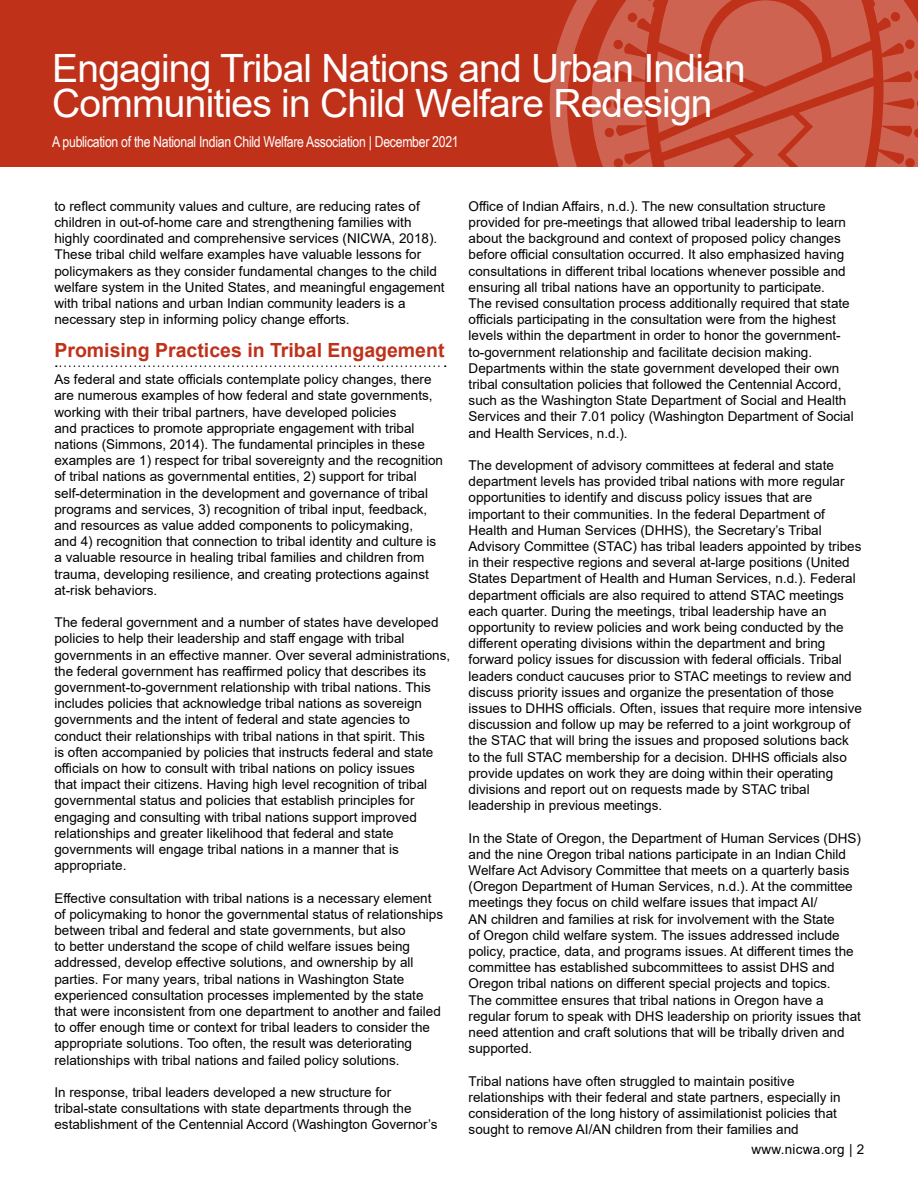
<style>
.page{position:relative;width:918px;height:1188px;background:#fff}
.page>*{position:absolute;margin:0;border:0;box-sizing:border-box;transform-origin:0 0}
.t1{font:39px/34.5px "Arial";letter-spacing:-.02em;color:#fff}
.t2{font:700 19.5px "Arial";color:#c0311a}
.t3{font:15px "Arial Narrow";letter-spacing:-.02em;color:#fff}
.t4{font:13.5px/16.2px "Arial";color:#000}
.t5{font:13.5px "Arial";letter-spacing:.02em;color:#000}
</style>
<div class="page">
<div style="left:0;top:0;width:918px;height:166px;background:#c0311a"></div>
<svg style="left:54px;top:0;width:864px;height:367px"></svg>
<h1 class="t1" style="left:52px;top:51px;width:695px">Engaging Tribal Nations and Urban Indian<br>Communities in Child Welfare Redesign</h1>
<p class="t3" style="left:52px;top:131px;width:408px">A publication of the National Indian Child Welfare Association | December 2021</p>
<p class="t4" style="left:54px;top:198px;width:392px">to reflect community values and culture, are reducing rates of children in out-of-home care and strengthening families with highly coordinated and comprehensive services (NICWA, 2018).<br>These tribal child welfare examples have valuable lessons for policymakers as they consider fundamental changes to the child welfare system in the United States, and meaningful engagement with tribal nations and urban Indian community leaders is a necessary step in informing policy change efforts.</p>
<h2 class="t2" style="left:54px;top:337px;width:392px">Promising Practices in Tribal Engagement</h2>
<p class="t4" style="left:54px;top:371px;width:390px">As federal and state officials contemplate policy changes, there are numerous examples of how federal and state governments, working with their tribal partners, have developed policies<br>and practices to promote appropriate engagement with tribal nations (Simmons, 2014). The fundamental principles in these examples are 1) respect for tribal sovereignty and the recognition of tribal nations as governmental entities, 2) support for tribal self-determination in the development and governance of tribal programs and services, 3) recognition of tribal input, feedback, and resources as value added components to policymaking,<br>and 4) recognition that connection to tribal identity and culture is a valuable resource in healing tribal families and children from trauma, developing resilience, and creating protections against at-risk behaviors.</p>
<p class="t4" style="left:54px;top:614px;width:397px">The federal government and a number of states have developed policies to help their leadership and staff engage with tribal governments in an effective manner. Over several administrations, the federal government has reaffirmed policy that describes its government-to-government relationship with tribal nations. This includes policies that acknowledge tribal nations as sovereign governments and the intent of federal and state agencies to conduct their relationships with tribal nations in that spirit. This<br>is often accompanied by policies that instructs federal and state officials on how to consult with tribal nations on policy issues<br>that impact their citizens. Having high level recognition of tribal governmental status and policies that establish principles for engaging and consulting with tribal nations support improved relationships and greater likelihood that federal and state governments will engage tribal nations in a manner that is appropriate.</p>
<p class="t4" style="left:54px;top:890px;width:390px">Effective consultation with tribal nations is a necessary element of policymaking to honor the governmental status of relationships between tribal and federal and state governments, but also<br>to better understand the scope of child welfare issues being addressed, develop effective solutions, and ownership by all parties. For many years, tribal nations in Washington State experienced consultation processes implemented by the state that were inconsistent from one department to another and failed to offer enough time or context for tribal leaders to consider the appropriate solutions. Too often, the result was deteriorating relationships with tribal nations and failed policy solutions.</p>
<p class="t4" style="left:54px;top:1084px;width:385px">In response, tribal leaders developed a new structure for tribal-state consultations with state departments through the establishment of the Centennial Accord (Washington Governor’s</p>
<p class="t4" style="left:469px;top:198px;width:387px">Office of Indian Affairs, n.d.). The new consultation structure provided for pre-meetings that allowed tribal leadership to learn about the background and context of proposed policy changes before official consultation occurred. It also emphasized having consultations in different tribal locations whenever possible and ensuring all tribal nations have an opportunity to participate.<br>The revised consultation process additionally required that state officials participating in the consultation were from the highest levels within the department in order to honor the government&shy;to-government relationship and facilitate decision making.<br>Departments within the state government developed their own tribal consultation policies that followed the Centennial Accord, such as the Washington State Department of Social and Health Services and their 7.01 policy (Washington Department of Social and Health Services, n.d.).</p>
<p class="t4" style="left:469px;top:457px;width:395px">The development of advisory committees at federal and state department levels has provided tribal nations with more regular opportunities to identify and discuss policy issues that are important to their communities. In the federal Department of Health and Human Services (DHHS), the Secretary’s Tribal Advisory Committee (STAC) has tribal leaders appointed by tribes in their respective regions and several at-large positions (United States Department of Health and Human Services, n.d.). Federal department officials are also required to attend STAC meetings each quarter. During the meetings, tribal leadership have an opportunity to review policies and work being conducted by the different operating divisions within the department and bring forward policy issues for discussion with federal officials. Tribal leaders conduct caucuses prior to STAC meetings to review and discuss priority issues and organize the presentation of those issues to DHHS officials. Often, issues that require more intensive discussion and follow up may be referred to a joint workgroup of the STAC that will bring the issues and proposed solutions back to the full STAC membership for a decision. DHHS officials also provide updates on work they are doing within their operating divisions and report out on requests made by STAC tribal leadership in previous meetings.</p>
<p class="t4" style="left:469px;top:830px;width:394px">In the State of Oregon, the Department of Human Services (DHS) and the nine Oregon tribal nations participate in an Indian Child Welfare Act Advisory Committee that meets on a quarterly basis (Oregon Department of Human Services, n.d.). At the committee meetings they focus on child welfare issues that impact AI/<br>AN children and families at risk for involvement with the State<br>of Oregon child welfare system. The issues addressed include policy, practice, data, and programs issues. At different times the committee has established subcommittees to assist DHS and Oregon tribal nations on different special projects and topics.<br>The committee ensures that tribal nations in Oregon have a regular forum to speak with DHS leadership on priority issues that need attention and craft solutions that will be tribally driven and supported.</p>
<p class="t4" style="left:469px;top:1073px;width:374px">Tribal nations have often struggled to maintain positive relationships with their federal and state partners, especially in consideration of the long history of assimilationist policies that sought to remove AI/AN children from their families and</p>
<p class="t5" style="left:752px;top:1140px;width:114px">www.nicwa.org | 2</p>
</div>
